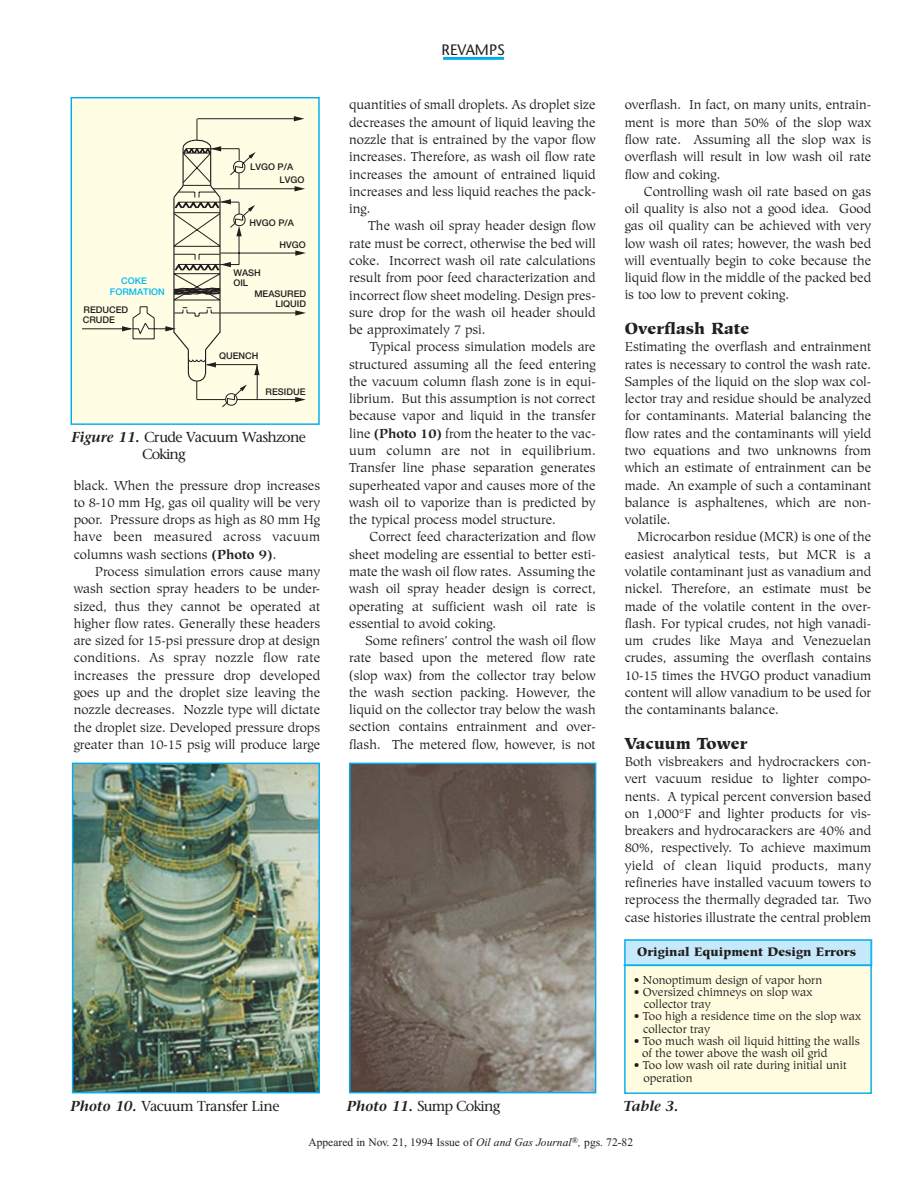
<style>
.page{position:relative;width:918px;height:1188px;background:#fff}
.page>*{position:absolute;margin:0;border:0;box-sizing:border-box;transform-origin:0 0}
.t1{font:900 16.05px "Hiroshige";color:#231f20}
.t2{font:15.15px "Stone Sans";color:#231f20}
.t3{font:14.4px/16.5px "Stone Serif";letter-spacing:-.05em;color:#231f20}
.t4{font:italic 600 14.4px "Stone Serif";color:#231f20}
.t5{font:12.9px/17.2px "Hiroshige";color:#231f20;text-align:justify}
.t6{font:900 12.3px "Hiroshige";color:#231f20}
.t7{font:11.55px/12.3px "Hiroshige";color:#231f20}
.t8{font:11.55px "Times New Roman";color:#231f20}
.t9{font:500 9.15px/10.8px "Helvetica Neue";color:#231f20}
.t10{font:500 9.15px "Helvetica Neue";color:#00b9f2}
.s1{font-weight:600;font-style:italic}
.s2{font-weight:700}
.s3{font-style:italic}
</style>
<div class="page">
<img style="left:74px;top:765px;width:244px;height:326px">
<div style="left:72px;top:763px;width:248px;height:330px;border:1px solid #00aeef"></div>
<div style="left:71px;top:98px;width:248px;height:326px;background:#fffde4"></div>
<hr style="left:82px;top:329px;width:49px;height:1px;background:#231f20">
<svg style="left:122px;top:116px;width:184px;height:291px"></svg>
<div style="left:71px;top:97px;width:249px;height:328px;border:1px solid #00aeef"></div>
<img style="left:351px;top:765px;width:243px;height:326px">
<div style="left:349px;top:763px;width:247px;height:330px;border:1px solid #00aeef"></div>
<div style="left:625px;top:965px;width:247px;height:128px;background:#fffcdf"></div>
<div style="left:625px;top:939px;width:247px;height:26px;background:#c6eafb"></div>
<div style="left:624px;top:939px;width:248px;height:155px;border:1px solid #00aeef"></div>
<hr style="left:624px;top:964px;width:248px;height:2px;background:#00aeef">
<hr style="left:443px;top:57px;width:61px;height:3px;background:#00aeef">
<p class="t9" style="left:250px;top:162px;width:45px">LVGO P/A</p>
<p class="t9" style="left:280px;top:175px;width:26px">LVGO</p>
<p class="t9" style="left:250px;top:218px;width:46px">HVGO P/A</p>
<p class="t9" style="left:280px;top:241px;width:28px">HVGO</p>
<p class="t9" style="left:233px;top:268px;width:29px">WASH</p>
<p class="t10" style="left:121px;top:277px;width:27px">COKE</p>
<p class="t9" style="left:233px;top:278px;width:16px">OIL</p>
<p class="t10" style="left:110px;top:288px;width:56px">FORMATION</p>
<p class="t9" style="left:83px;top:305px;width:47px">REDUCED<br>CRUDE</p>
<p class="t9" style="left:254px;top:290px;width:53px;line-height:9.8px;text-align:right">MEASURED<br>LIQUID</p>
<p class="t9" style="left:219px;top:351px;width:41px">QUENCH</p>
<p class="t9" style="left:266px;top:387px;width:41px">RESIDUE</p>
<p class="t3" style="left:142px;top:431px;width:165px;text-indent:-71px"><span class="s1">Figure 11.</span> Crude Vacuum Washzone<br>Coking</p>
<p class="t5" style="left:74px;top:478px;width:248px">black. When the pressure drop increases to 8-10 mm Hg, gas oil quality will be very poor. Pressure drops as high as 80 mm Hg have been measured across vacuum columns wash sections <span class="s2">(Photo 9)</span>.</p>
<p class="t5" style="left:74px;top:564px;width:248px;text-indent:21px">Process simulation errors cause many wash section spray headers to be under&shy;sized, thus they cannot be operated at higher flow rates. Generally these headers are sized for 15-psi pressure drop at design conditions. As spray nozzle flow rate increases the pressure drop developed goes up and the droplet size leaving the nozzle decreases. Nozzle type will dictate the droplet size. Developed pressure drops greater than 10-15 psig will produce large</p>
<p class="t2" style="left:442px;top:43px;width:65px">REVAMPS</p>
<p class="t5" style="left:349px;top:98px;width:248px">quantities of small droplets. As droplet size decreases the amount of liquid leaving the nozzle that is entrained by the vapor flow increases. Therefore, as wash oil flow rate increases the amount of entrained liquid increases and less liquid reaches the pack&shy;ing.</p>
<p class="t5" style="left:349px;top:219px;width:248px;text-indent:19px">The wash oil spray header design flow rate must be correct, otherwise the bed will coke. Incorrect wash oil rate calculations result from poor feed characterization and incorrect flow sheet modeling. Design pres&shy;sure drop for the wash oil header should be approximately 7 psi.</p>
<p class="t5" style="left:349px;top:340px;width:248px;text-indent:21px">Typical process simulation models are structured assuming all the feed entering the vacuum column flash zone is in equi&shy;librium. But this assumption is not correct because vapor and liquid in the transfer line <span class="s2">(Photo 10)</span> from the heater to the vac&shy;uum column are not in equilibrium.<br>Transfer line phase separation generates superheated vapor and causes more of the wash oil to vaporize than is predicted by the typical process model structure.</p>
<p class="t5" style="left:349px;top:530px;width:248px;text-indent:20px">Correct feed characterization and flow sheet modeling are essential to better esti&shy;mate the wash oil flow rates. Assuming the wash oil spray header design is correct, operating at sufficient wash oil rate is essential to avoid coking.</p>
<p class="t5" style="left:349px;top:633px;width:248px;text-indent:16px">Some refiners’ control the wash oil flow rate based upon the metered flow rate (slop wax) from the collector tray below the wash section packing. However, the liquid on the collector tray below the wash section contains entrainment and over&shy;flash. The metered flow, however, is not</p>
<p class="t3" style="left:71px;top:1099px;width:210px"><span class="s1">Photo 10.</span> Vacuum Transfer Line</p>
<p class="t3" style="left:347px;top:1100px;width:155px"><span class="s1">Photo 11.</span> Sump Coking</p>
<p class="t5" style="left:625px;top:98px;width:248px">overflash. In fact, on many units, entrain&shy;ment is more than 50% of the slop wax flow rate. Assuming all the slop wax is overflash will result in low wash oil rate flow and coking.</p>
<p class="t5" style="left:625px;top:184px;width:248px;text-indent:19px">Controlling wash oil rate based on gas oil quality is also not a good idea. Good gas oil quality can be achieved with very low wash oil rates; however, the wash bed will eventually begin to coke because the liquid flow in the middle of the packed bed is too low to prevent coking.</p>
<p class="t1" style="left:625px;top:322px;width:126px">Overflash Rate</p>
<p class="t5" style="left:625px;top:340px;width:248px">Estimating the overflash and entrainment rates is necessary to control the wash rate.<br>Samples of the liquid on the slop wax col&shy;lector tray and residue should be analyzed for contaminants. Material balancing the flow rates and the contaminants will yield two equations and two unknowns from which an estimate of entrainment can be made. An example of such a contaminant balance is asphaltenes, which are non&shy;volatile.</p>
<p class="t5" style="left:625px;top:530px;width:248px;text-indent:13px">Microcarbon residue (MCR) is one of the easiest analytical tests, but MCR is a volatile contaminant just as vanadium and nickel. Therefore, an estimate must be made of the volatile content in the over&shy;flash. For typical crudes, not high vanadi&shy;um crudes like Maya and Venezuelan crudes, assuming the overflash contains 10-15 times the HVGO product vanadium content will allow vanadium to be used for the contaminants balance.</p>
<p class="t1" style="left:625px;top:737px;width:124px">Vacuum Tower</p>
<p class="t5" style="left:625px;top:754px;width:248px">Both visbreakers and hydrocrackers con&shy;vert vacuum residue to lighter compo&shy;nents. A typical percent conversion based on 1,000°F and lighter products for vis&shy;breakers and hydrocarackers are 40% and 80%, respectively. To achieve maximum yield of clean liquid products, many refineries have installed vacuum towers to reprocess the thermally degraded tar. Two case histories illustrate the central problem</p>
<p class="t6" style="left:637px;top:947px;width:220px">Original Equipment Design Errors</p>
<p class="t7" style="left:634px;top:975px;width:190px">• Nonoptimum design of vapor horn</p>
<p class="t7" style="left:644px;top:987px;width:170px;text-indent:-10px">• Oversized chimneys on slop wax collector tray</p>
<p class="t7" style="left:643px;top:1011px;width:219px;text-indent:-9px">• Too high a residence time on the slop wax collector tray</p>
<p class="t7" style="left:642px;top:1036px;width:219px;text-indent:-9px">• Too much wash oil liquid hitting the walls of the tower above the wash oil grid</p>
<p class="t7" style="left:643px;top:1060px;width:205px;text-indent:-10px">• Too low wash oil rate during initial unit operation</p>
<p class="t4" style="left:623px;top:1100px;width:57px">Table 3.</p>
<p class="t8" style="left:308px;top:1138px;width:326px">Appeared in Nov. 21, 1994 Issue of <span class="s3">Oil and Gas Journal</span><sup>®</sup><span class="s3">,</span> pgs. 72-82</p>
</div>
